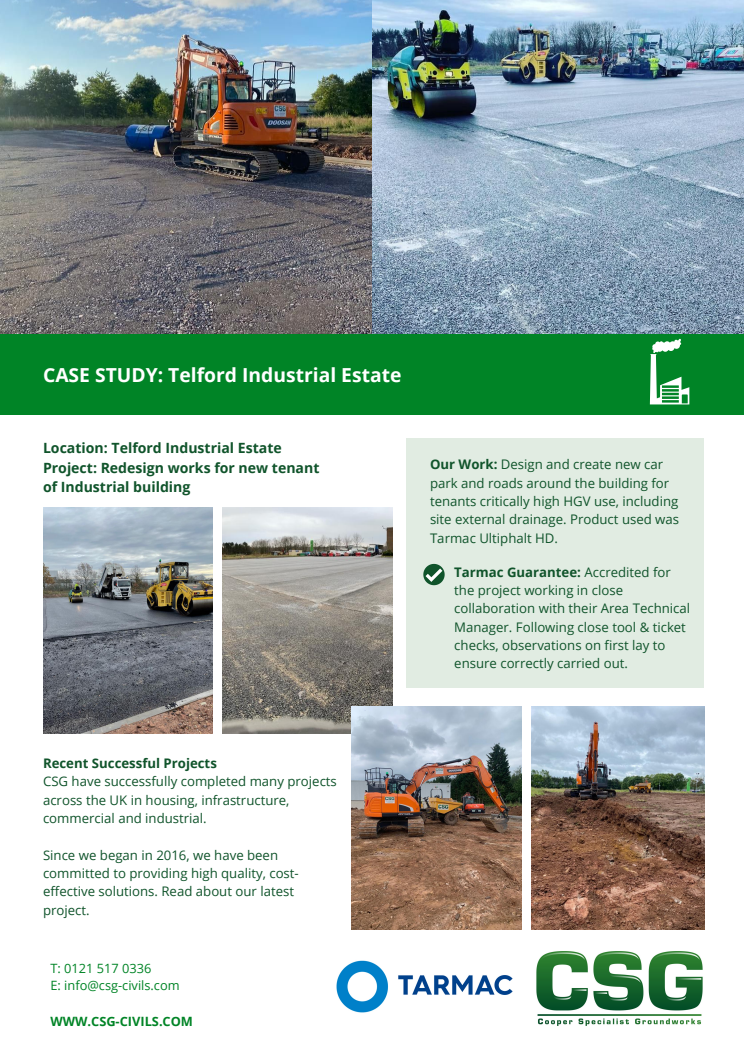
<style>
.page{position:relative;width:744px;height:1053px;background:#fff}
.page>*{position:absolute;margin:0;border:0;box-sizing:border-box;transform-origin:0 0}
.t1{font:700 19.28px "Open Sans";color:#fff}
.t2{font:700 14.08px/19.5px "Open Sans";color:#10542b}
.t3{font:13.2px/18.3px "Open Sans";color:#10542b}
.t4{font:700 13.2px "Open Sans";color:#10542b}
.t5{font:12.8px "Open Sans";color:#008426}
.t6{font:700 12.8px "Open Sans";color:#008426}
.s1{font-weight:700}
</style>
<div class="page">
<img style="left:536px;top:951px;width:167px;height:75px">
<img style="left:0;top:0;width:744px;height:334px">
<div style="left:0;top:334px;width:744px;height:80px;background:#008426"></div>
<svg style="left:650px;top:339px;width:39px;height:65px"></svg>
<div style="left:407px;top:438px;width:297px;height:249px;background:#e1ece2"></div>
<img style="left:223px;top:507px;width:170px;height:226px">
<img style="left:532px;top:706px;width:172px;height:223px">
<img style="left:43px;top:507px;width:170px;height:226px">
<img style="left:352px;top:706px;width:169px;height:223px">
<img style="left:336px;top:960px;width:177px;height:53px">
<svg style="left:423px;top:564px;width:22px;height:21px"></svg>
<p class="t1" style="left:43px;top:361px;width:360px">CASE STUDY: Telford Industrial Estate</p>
<p class="t2" style="left:43px;top:438px;width:240px">Location: Telford Industrial Estate</p>
<p class="t2" style="left:43px;top:457px;width:278px">Project: Redesign works for new tenant of Industrial building</p>
<p class="t3" style="left:430px;top:455px;width:251px"><span class="s1">Our Work:</span> Design and create new car park and roads around the building for tenants critically high HGV use, including site external drainage. Product used was Tarmac Ultiphalt HD.</p>
<p class="t3" style="left:454px;top:562px;width:237px"><span class="s1">Tarmac Guarantee:</span> Accredited for the project working in close collaboration with their Area Technical Manager. Following close tool &amp; ticket checks, observations on first lay to ensure correctly carried out.</p>
<p class="t4" style="left:43px;top:754px;width:175px">Recent Successful Projects</p>
<p class="t3" style="left:43px;top:772px;width:295px">CSG have successfully completed many projects across the UK in housing, infrastructure, commercial and industrial.</p>
<p class="t3" style="left:43px;top:845px;width:257px">Since we began in 2016, we have been committed to providing high quality, cost&shy;effective solutions. Read about our latest project.</p>
<p class="t5" style="left:50px;top:958px;width:102px">T: 0121 517 0336</p>
<p class="t5" style="left:50px;top:976px;width:131px">E: info@csg-civils.com</p>
<p class="t6" style="left:50px;top:1012px;width:144px">WWW.CSG-CIVILS.COM</p>
</div>
